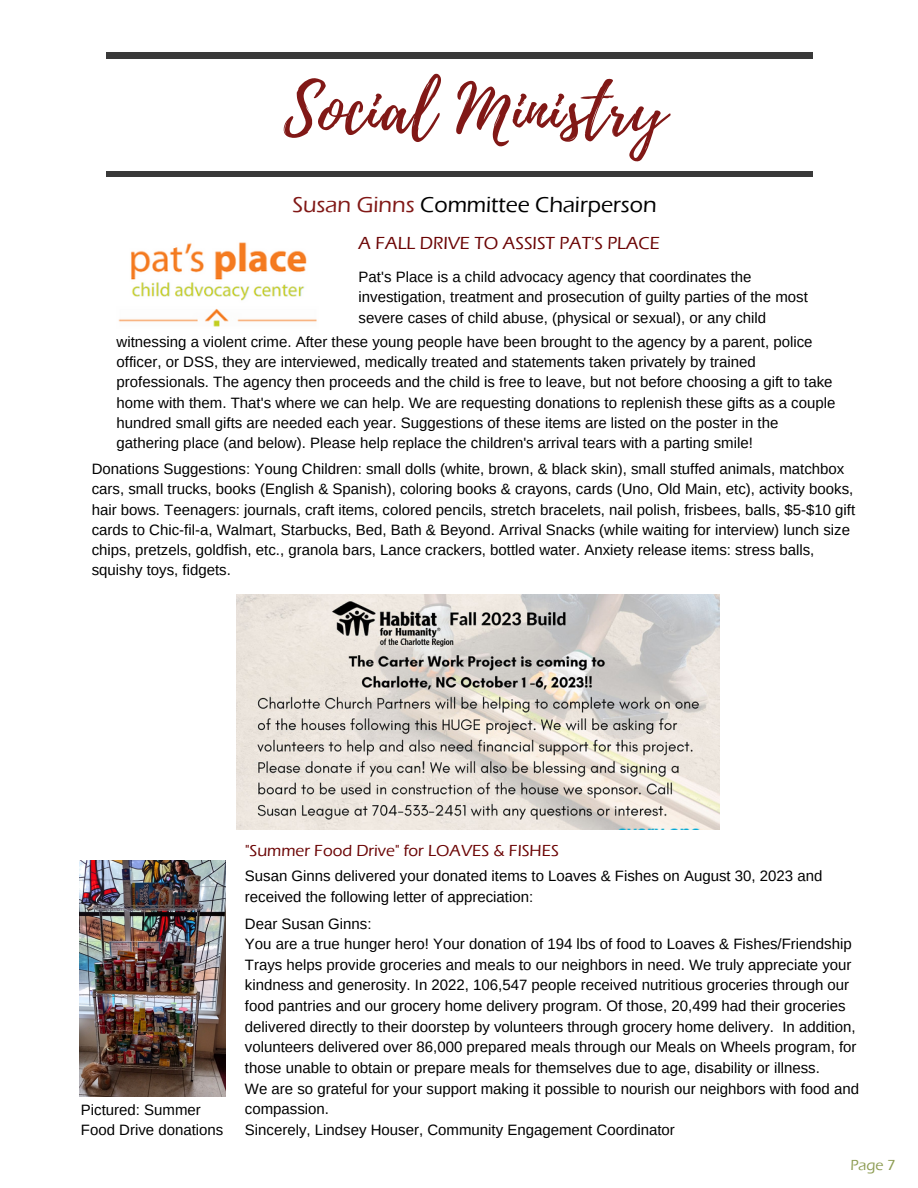
<style>
.page{position:relative;width:918px;height:1188px;background:#fff}
.page>*{position:absolute;margin:0;border:0;box-sizing:border-box;transform-origin:0 0}
.t1{font:66.3px "Playlist Script";letter-spacing:.02em;color:#811816}
.t2{font:500 22.5px "Eras ITC";color:#000}
.t3{font:500 18px "Eras ITC";color:#6b0404}
.t4{font:500 16.5px "Eras ITC";color:#6b0404}
.t5{font:15px/20.2px "Arimo";color:#000}
.t6{font:500 15px "Eras ITC";color:#8e9d54}
.s1{color:#811816}
</style>
<div class="page">
<div style="left:107px;top:53px;width:706px;height:5px;background:#393939"></div>
<div style="left:107px;top:171px;width:706px;height:6px;background:#393939"></div>
<img style="left:118px;top:242px;width:199px;height:85px">
<img style="left:236px;top:594px;width:483px;height:235px">
<img style="left:80px;top:861px;width:146px;height:235px">
<p class="t1" style="left:284px;top:63px;width:383px">Social Ministry</p>
<p class="t2" style="left:293px;top:192px;width:365px"><span class="s1">Susan Ginns</span> Committee Chairperson</p>
<p class="t3" style="left:359px;top:233px;width:303px">A FALL DRIVE TO ASSIST PAT'S PLACE</p>
<p class="t5" style="left:359px;top:267px;width:451px">Pat's Place is a child advocacy agency that coordinates the investigation, treatment and prosecution of guilty parties of the most severe cases of child abuse, (physical or sexual), or any child</p>
<p class="t5" style="left:117px;top:332px;width:720px">witnessing a violent crime. After these young people have been brought to the agency by a parent, police officer, or DSS, they are interviewed, medically treated and statements taken privately by trained professionals. The agency then proceeds and the child is free to leave, but not before choosing a gift to take home with them. That's where we can help. We are requesting donations to replenish these gifts as a couple hundred small gifts are needed each year. Suggestions of these items are listed on the poster in the gathering place (and below). Please help replace the children's arrival tears with a parting smile!</p>
<p class="t5" style="left:92px;top:459px;width:765px">Donations Suggestions: Young Children: small dolls (white, brown, &amp; black skin), small stuffed animals, matchbox cars, small trucks, books (English &amp; Spanish), coloring books &amp; crayons, cards (Uno, Old Main, etc), activity books, hair bows. Teenagers: journals, craft items, colored pencils, stretch bracelets, nail polish, frisbees, balls, $5-$10 gift cards to Chic-fil-a, Walmart, Starbucks, Bed, Bath &amp; Beyond. Arrival Snacks (while waiting for interview) lunch size chips, pretzels, goldfish, etc., granola bars, Lance crackers, bottled water. Anxiety release items: stress balls, squishy toys, fidgets.</p>
<p class="t5" style="left:81px;top:1099px;width:144px">Pictured: Summer<br>Food Drive donations</p>
<p class="t4" style="left:245px;top:841px;width:316px">"Summer Food Drive" for LOAVES &amp; FISHES</p>
<p class="t5" style="left:245px;top:866px;width:579px;line-height:20.7px">Susan Ginns delivered your donated items to Loaves &amp; Fishes on August 30, 2023 and received the following letter of appreciation:</p>
<p class="t5" style="left:245px;top:913px;width:128px">Dear Susan Ginns:</p>
<p class="t5" style="left:245px;top:934px;width:613px;line-height:20.7px">You are a true hunger hero! Your donation of 194 lbs of food to Loaves &amp; Fishes/Friendship Trays helps provide groceries and meals to our neighbors in need. We truly appreciate your kindness and generosity. In 2022, 106,547 people received nutritious groceries through our food pantries and our grocery home delivery program. Of those, 20,499 had their groceries delivered directly to their doorstep by volunteers through grocery home delivery. In addition, volunteers delivered over 86,000 prepared meals through our Meals on Wheels program, for those unable to obtain or prepare meals for themselves due to age, disability or illness.</p>
<p class="t5" style="left:245px;top:1078px;width:616px;line-height:20.7px">We are so grateful for your support making it possible to nourish our neighbors with food and compassion.</p>
<p class="t5" style="left:245px;top:1119px;width:432px">Sincerely, Lindsey Houser, Community Engagement Coordinator</p>
<p class="t6" style="left:850px;top:1157px;width:47px">Page 7</p>
</div>
